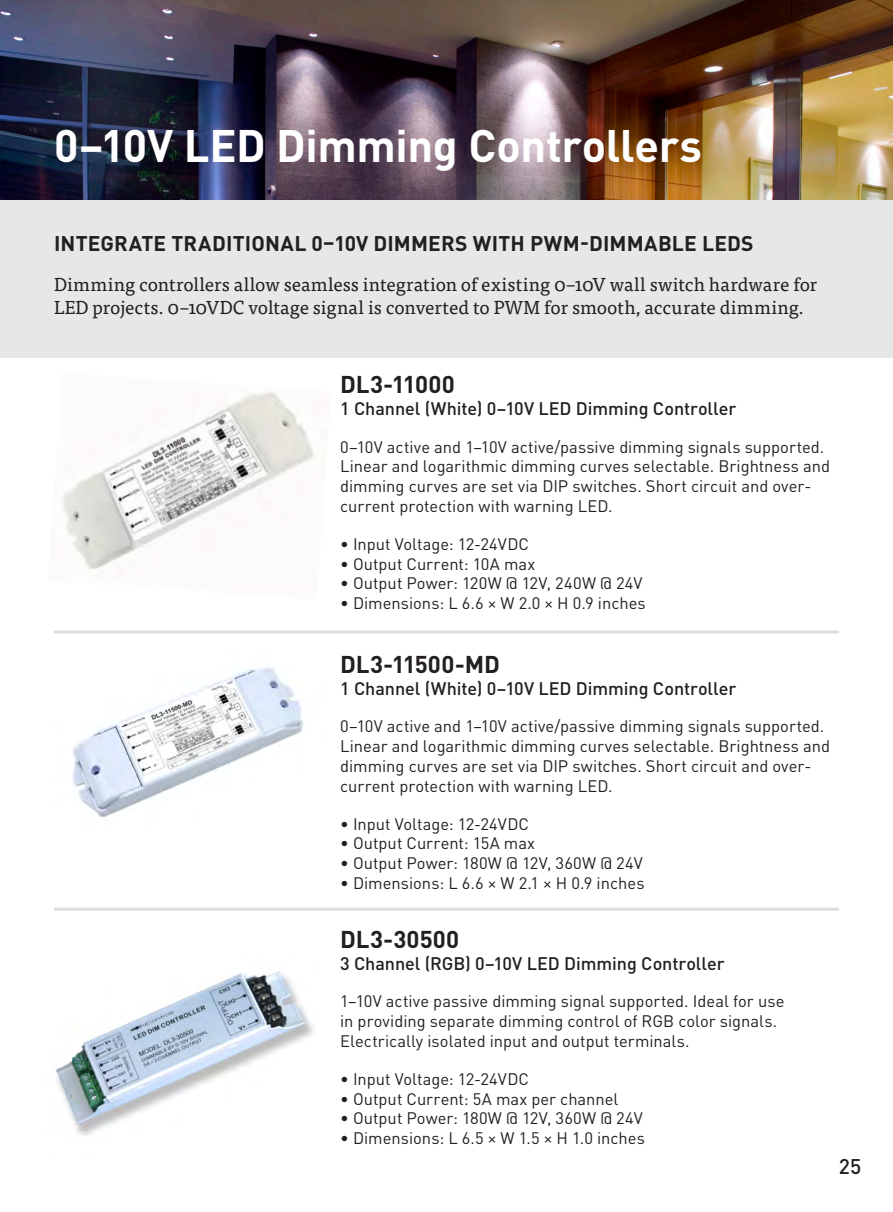
<style>
.page{position:relative;width:893px;height:1212px;background:#fff}
.page>*{position:absolute;margin:0;border:0;box-sizing:border-box;transform-origin:0 0}
.Section_Title{font:700 45px "DIN Pro";letter-spacing:-.005em;color:#fff}
.Part_Number{font:700 24px "DIN Pro";letter-spacing:.005em;color:#231f20}
.Section_Subtitle{font:700 21px "DIN Pro";letter-spacing:.01em;color:#231f20}
.t1{font:500 21px "DIN Pro";color:#231f20}
.Section_Description{font:18.75px/22.5px "Tisa Pro";color:#231f20}
.Part_Short_Descripti{font:500 18px "DIN Pro";letter-spacing:-.005em;color:#231f20}
.Part_Long_Descriptio{font:16.5px/19.8px "DIN Pro";color:#231f20}
.Part_Facts{font:16.5px "DIN Pro";color:#231f20}
</style>
<div class="page">
<img style="left:0;top:0;width:893px;height:200px">
<img style="left:56px;top:971px;width:258px;height:165px">
<img style="left:62px;top:391px;width:253px;height:179px">
<img style="left:72px;top:667px;width:232px;height:150px">
<div style="left:0;top:200px;width:893px;height:157px;background:#e6e7e9"></div>
<hr style="left:54px;top:630px;width:785px;height:3px;background:#dcdddf">
<hr style="left:54px;top:908px;width:785px;height:3px;background:#dcdddf">
<p class="Section_Title" style="left:54px;top:115px;width:649px">0–10V LED Dimming Controllers</p>
<p class="Section_Subtitle" style="left:54px;top:229px;width:701px">INTEGRATE TRADITIONAL 0–10V DIMMERS WITH PWM-DIMMABLE LEDS</p>
<p class="Section_Description" style="left:54px;top:272px;width:765px">Dimming controllers allow seamless integration of existing 0–10V wall switch hardware for<br>LED projects. 0–10VDC voltage signal is converted to PWM for smooth, accurate dimming.</p>
<p class="Part_Number" style="left:340px;top:368px;width:116px">DL3-11000</p>
<p class="Part_Short_Descripti" style="left:340px;top:396px;width:398px">1 Channel (White) 0–10V LED Dimming Controller</p>
<p class="Part_Long_Descriptio" style="left:340px;top:436px;width:492px">0–10V active and 1–10V active/passive dimming signals supported.<br>Linear and logarithmic dimming curves selectable. Brightness and dimming curves are set via DIP switches. Short circuit and over&shy;current protection with warning LED.</p>
<p class="Part_Facts" style="left:340px;top:533px;width:190px">• Input Voltage: 12-24VDC</p>
<p class="Part_Facts" style="left:340px;top:552px;width:197px">• Output Current: 10A max</p>
<p class="Part_Facts" style="left:340px;top:572px;width:304px">• Output Power: 120W @ 12V, 240W @ 24V</p>
<p class="Part_Facts" style="left:340px;top:592px;width:307px">• Dimensions: L 6.6 × W 2.0 × H 0.9 inches</p>
<p class="Part_Number" style="left:340px;top:648px;width:161px">DL3-11500-MD</p>
<p class="Part_Short_Descripti" style="left:340px;top:676px;width:398px">1 Channel (White) 0–10V LED Dimming Controller</p>
<p class="Part_Long_Descriptio" style="left:340px;top:716px;width:492px">0–10V active and 1–10V active/passive dimming signals supported.<br>Linear and logarithmic dimming curves selectable. Brightness and dimming curves are set via DIP switches. Short circuit and over&shy;current protection with warning LED.</p>
<p class="Part_Facts" style="left:340px;top:812px;width:190px">• Input Voltage: 12-24VDC</p>
<p class="Part_Facts" style="left:340px;top:832px;width:196px">• Output Current: 15A max</p>
<p class="Part_Facts" style="left:340px;top:852px;width:304px">• Output Power: 180W @ 12V, 360W @ 24V</p>
<p class="Part_Facts" style="left:340px;top:872px;width:306px">• Dimensions: L 6.6 × W 2.1 × H 0.9 inches</p>
<p class="Part_Number" style="left:340px;top:923px;width:121px">DL3-30500</p>
<p class="Part_Short_Descripti" style="left:340px;top:951px;width:386px">3 Channel (RGB) 0–10V LED Dimming Controller</p>
<p class="Part_Long_Descriptio" style="left:340px;top:991px;width:446px">1–10V active passive dimming signal supported. Ideal for use in providing separate dimming control of RGB color signals.<br>Electrically isolated input and output terminals.</p>
<p class="Part_Facts" style="left:340px;top:1067px;width:190px">• Input Voltage: 12-24VDC</p>
<p class="Part_Facts" style="left:340px;top:1087px;width:280px">• Output Current: 5A max per channel</p>
<p class="Part_Facts" style="left:340px;top:1107px;width:304px">• Output Power: 180W @ 12V, 360W @ 24V</p>
<p class="Part_Facts" style="left:340px;top:1127px;width:306px">• Dimensions: L 6.5 × W 1.5 × H 1.0 inches</p>
<p class="t1" style="left:839px;top:1152px;width:24px">25</p>
</div>
